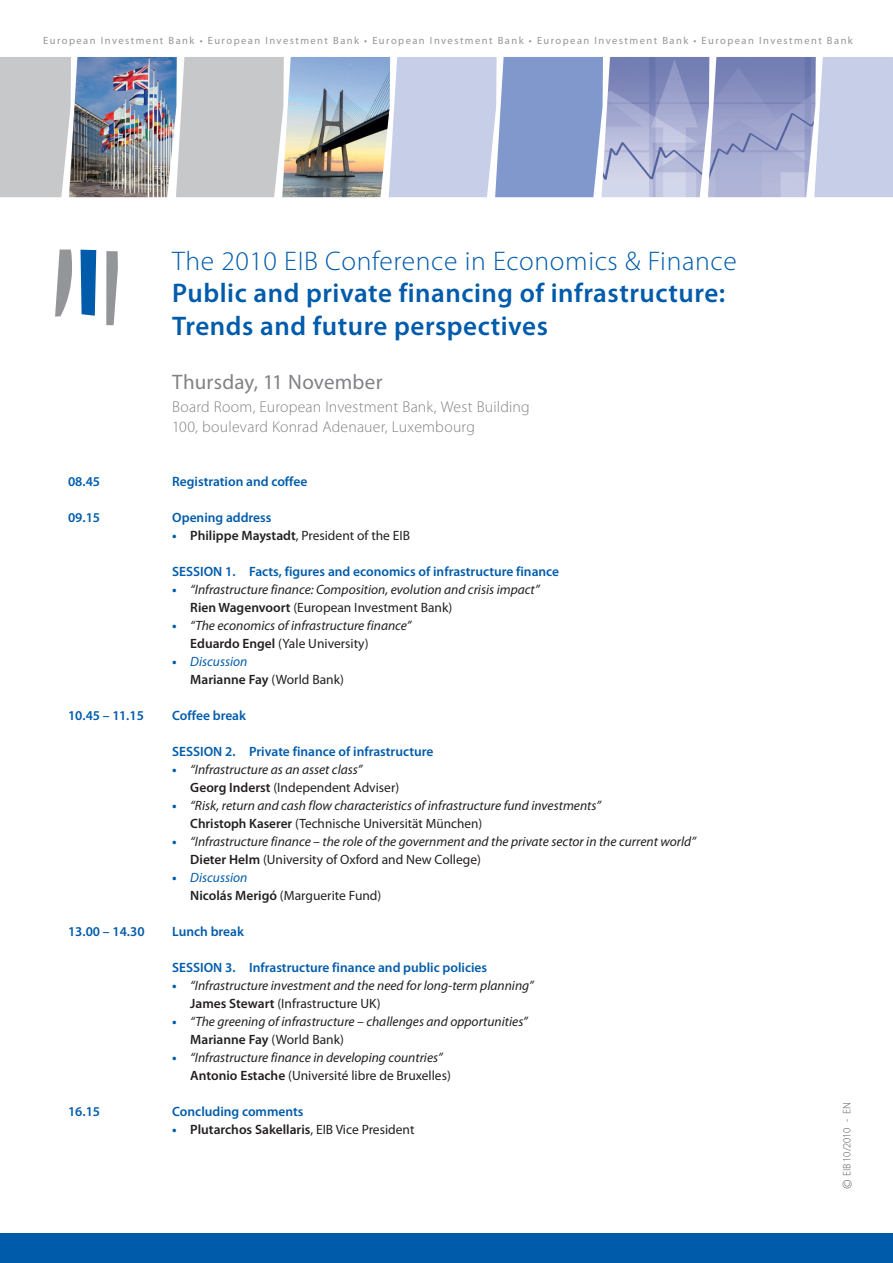
<style>
.page{position:relative;width:893px;height:1263px;background:#fff}
.page>*{position:absolute;margin:0;border:0;box-sizing:border-box;transform-origin:0 0}
.t1{font:600 27px/32.2px "Myriad Pro";letter-spacing:.02em;color:#015bab}
.t2{font:300 27px "Myriad Pro";letter-spacing:.02em;color:#015bab}
.t3{font:21px "Myriad Pro";letter-spacing:.01em;color:#808285}
.t4{font:300 15.75px/19.5px "Myriad Pro";letter-spacing:.01em;color:#808285}
.t5{font:italic 13.5px/18px "Myriad Pro";color:#231f20}
.t6{font:600 13.5px "Myriad Pro";color:#015bab}
.t7{font:13.5px/18px "Myriad Pro";color:#231f20}
.t8{font:600 13.5px/18px "Myriad Pro";color:#231f20}
.t9{font:300 10.8px "Myriad Pro";letter-spacing:-.01em;color:#57585a}
.t10{font:10.5px "Myriad Pro";letter-spacing:.14em;color:#939598}
.s1{font-weight:700;color:#015bab}
.s2{font-weight:600}
.s3{font-weight:700;font-style:normal;color:#015bab}
.s4{font-weight:600;font-style:normal}
.s5{font-style:normal}
.s6{font-weight:400;font-style:italic;color:#015bab}
.s7{font-weight:400}
.s8{font-style:italic;color:#015bab}
.s9{font-size:14.4px}
</style>
<div class="page">
<div style="left:0;top:1233px;width:893px;height:30px;background:#015bab"></div>
<svg style="left:0;top:57px;width:893px;height:140px;background:#b0b8cf"></svg>
<img style="left:69px;top:57px;width:108px;height:140px">
<svg style="left:55px;top:249px;width:17px;height:68px"></svg>
<svg style="left:80px;top:250px;width:16px;height:66px"></svg>
<svg style="left:106px;top:251px;width:12px;height:74px"></svg>
<p class="t10" style="left:43px;top:34px;width:811px">European Investment Bank • European Investment Bank • European Investment Bank • European Investment Bank • European Investment Bank</p>
<h1 class="t2" style="left:172px;top:245px;width:566px">The 2010 EIB Conference in Economics &amp; Finance</h1>
<h1 class="t1" style="left:172px;top:276px;width:554px">Public and private financing of infrastructure:<br>Trends and future perspectives</h1>
<h2 class="t3" style="left:172px;top:369px;width:212px">Thursday, 11 November</h2>
<p class="t4" style="left:172px;top:397px;width:359px">Board Room, European Investment Bank, West Building<br>100, boulevard Konrad Adenauer, Luxembourg</p>
<p class="t6" style="left:68px;top:473px;width:34px">08.45</p>
<p class="t6" style="left:172px;top:473px;width:137px">Registration and coffee</p>
<p class="t6" style="left:68px;top:509px;width:34px">09.15</p>
<p class="t6" style="left:172px;top:509px;width:101px">Opening address</p>
<p class="t7" style="left:172px;top:526px;width:239px"><span class="s1">•</span> <span class="s2">Philippe Maystadt</span>, President of the EIB</p>
<p class="t6" style="left:172px;top:563px;width:388px">SESSION 1. Facts, figures and economics of infrastructure finance</p>
<p class="t5" style="left:190px;top:580px;width:351px;text-indent:-18px"><span class="s3">•</span> “Infrastructure finance: Composition, evolution and crisis impact”<br><span class="s4">Rien Wagenvoort</span> <span class="s5">(European Investment Bank)</span></p>
<p class="t5" style="left:190px;top:616px;width:223px;text-indent:-18px"><span class="s3">•</span> “The economics of infrastructure finance”<br><span class="s4">Eduardo Engel</span> <span class="s5">(Yale University)</span></p>
<p class="t8" style="left:190px;top:652px;width:155px;text-indent:-18px"><span class="s1">•</span> <span class="s6">Discussion<br></span>Marianne Fay <span class="s7">(World Bank)</span></p>
<p class="t6" style="left:68px;top:707px;width:77px">10.45 – 11.15</p>
<p class="t6" style="left:172px;top:707px;width:75px">Coffee break</p>
<p class="t6" style="left:172px;top:743px;width:263px">SESSION 2. Private finance of infrastructure</p>
<p class="t5" style="left:190px;top:760px;width:210px;text-indent:-18px"><span class="s3">•</span> “Infrastructure as an asset class”<br><span class="s4">Georg Inderst</span> <span class="s5">(Independent Adviser)</span></p>
<p class="t5" style="left:190px;top:796px;width:412px;text-indent:-18px"><span class="s3">•</span> “Risk, return and cash flow characteristics of infrastructure fund investments”<br><span class="s4">Christoph Kaserer</span> <span class="s5">(Technische Universität München)</span></p>
<p class="t5" style="left:190px;top:832px;width:507px;text-indent:-18px"><span class="s3">•</span> “Infrastructure finance – the role of the government and the private sector in the current world”<br><span class="s4">Dieter Helm</span> <span class="s5">(University of Oxford and New College)</span></p>
<p class="t7" style="left:190px;top:868px;width:193px;text-indent:-18px"><span class="s1">•</span> <span class="s8">Discussion<br></span><span class="s2">Nicolás Merigó</span> (Marguerite Fund)</p>
<p class="t6" style="left:68px;top:923px;width:78px">13.00 – 14.30</p>
<p class="t6" style="left:172px;top:923px;width:73px">Lunch break</p>
<p class="t6" style="left:172px;top:959px;width:316px">SESSION 3. Infrastructure finance and public policies</p>
<p class="t5" style="left:190px;top:976px;width:345px;text-indent:-18px"><span class="s3">•</span> “Infrastructure investment and the need for long-term planning”<br><span class="s4">James Stewart</span> <span class="s5">(Infrastructure UK)</span></p>
<p class="t5" style="left:190px;top:1012px;width:339px;text-indent:-18px"><span class="s3">•</span> “The greening of infrastructure – challenges and opportunities”<br><span class="s4">Marianne Fay</span> <span class="s5">(World Bank)</span></p>
<p class="t5" style="left:190px;top:1048px;width:262px;text-indent:-18px"><span class="s3">•</span> “Infrastructure finance in developing countries”<br><span class="s4">Antonio Estache</span> <span class="s5">(Université libre de Bruxelles)</span></p>
<p class="t6" style="left:68px;top:1103px;width:34px">16.15</p>
<p class="t6" style="left:172px;top:1103px;width:133px">Concluding comments</p>
<p class="t8" style="left:172px;top:1120px;width:244px"><span class="s1">•</span> Plutarchos Sakellaris<span class="s7">, EIB Vice President</span></p>
<p class="t9" style="left:840px;top:1189px;width:88px;rotate:-90deg"><span class="s9">©</span> EIB 10/2010 - EN</p>
</div>
